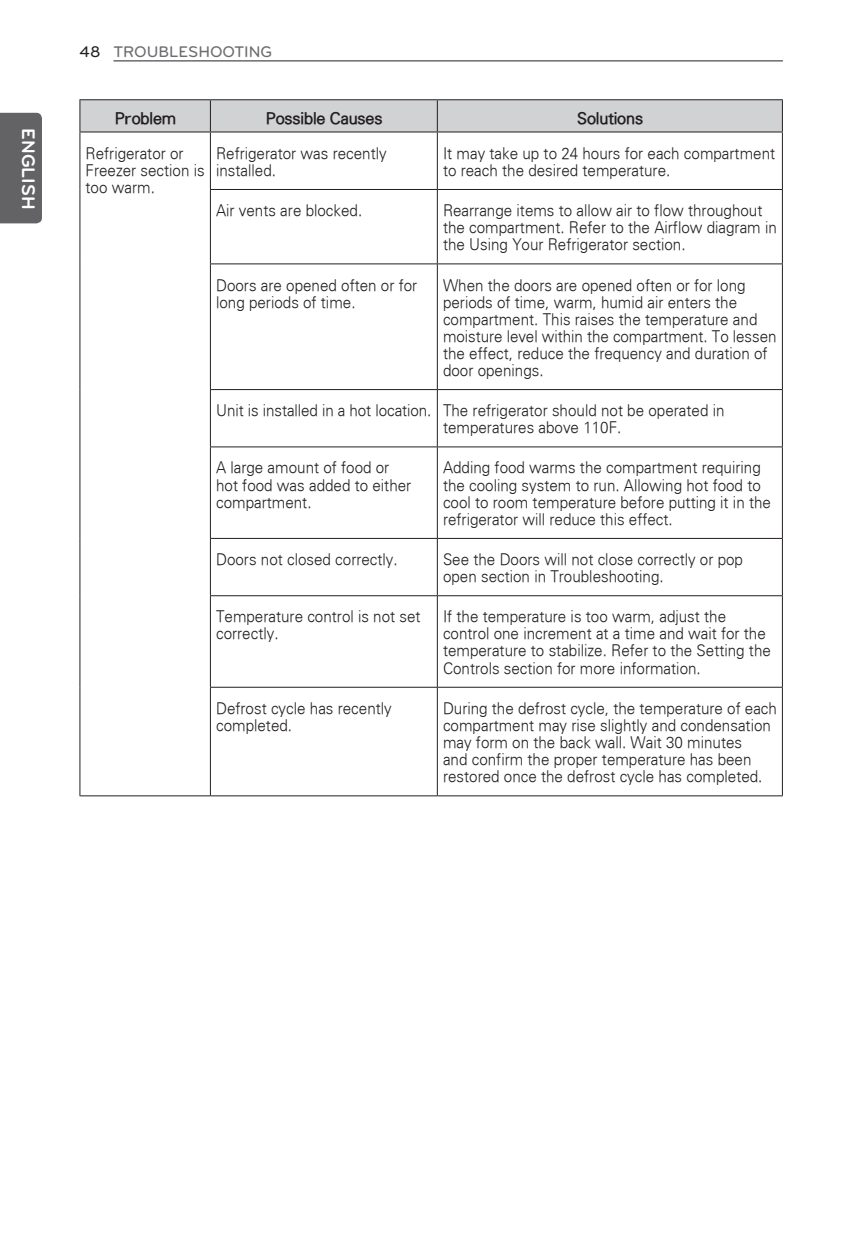
<style>
.page{position:relative;width:851px;height:1248px;background:#fff}
.page>*{position:absolute;margin:0;border:0;box-sizing:border-box;transform-origin:0 0}
.t1{font:700 19px "Bryant LG";color:#fff}
.t2{font:300 16px/17px "Univers";color:#231f20;scale:.95 1}
.t3{font:300 16px "Univers";color:#231f20}
.t4{font:500 16px "Bryant LG";color:#6c6d70}
.s1{color:#231f20}
</style>
<div class="page">
<hr style="left:113px;top:61px;width:669px;height:1px;background:#231f20">
<div style="left:0;top:113px;width:42px;height:110px;background:#636366"></div>
<div style="left:80px;top:100px;width:701px;height:31px;background:#d1d2d4"></div>
<hr style="left:79px;top:99px;width:131px;height:1px;background:#231f20">
<hr style="left:79px;top:100px;width:1px;height:31px;background:#231f20">
<hr style="left:210px;top:99px;width:227px;height:1px;background:#231f20">
<hr style="left:210px;top:100px;width:1px;height:31px;background:#231f20">
<hr style="left:437px;top:99px;width:345px;height:1px;background:#231f20">
<hr style="left:437px;top:100px;width:1px;height:31px;background:#231f20">
<hr style="left:781px;top:100px;width:1px;height:31px;background:#231f20">
<hr style="left:79px;top:131px;width:131px;height:1px;background:#231f20">
<hr style="left:210px;top:131px;width:227px;height:1px;background:#231f20">
<hr style="left:437px;top:131px;width:345px;height:1px;background:#231f20">
<hr style="left:80px;top:132px;width:1px;height:57px;background:#231f20">
<hr style="left:80px;top:189px;width:1px;height:75px;background:#231f20">
<hr style="left:80px;top:264px;width:1px;height:125px;background:#231f20">
<hr style="left:80px;top:389px;width:1px;height:58px;background:#231f20">
<hr style="left:80px;top:447px;width:1px;height:91px;background:#231f20">
<hr style="left:80px;top:538px;width:1px;height:57px;background:#231f20">
<hr style="left:80px;top:595px;width:1px;height:92px;background:#231f20">
<hr style="left:80px;top:687px;width:1px;height:108px;background:#231f20">
<hr style="left:210px;top:132px;width:1px;height:57px;background:#231f20">
<hr style="left:437px;top:132px;width:1px;height:57px;background:#231f20">
<hr style="left:782px;top:132px;width:1px;height:57px;background:#231f20">
<hr style="left:210px;top:189px;width:227px;height:1px;background:#231f20">
<hr style="left:210px;top:190px;width:1px;height:73px;background:#231f20">
<hr style="left:437px;top:189px;width:345px;height:1px;background:#231f20">
<hr style="left:437px;top:190px;width:1px;height:73px;background:#231f20">
<hr style="left:782px;top:190px;width:1px;height:73px;background:#231f20">
<hr style="left:210px;top:263px;width:227px;height:1px;background:#231f20">
<hr style="left:210px;top:264px;width:1px;height:125px;background:#231f20">
<hr style="left:437px;top:263px;width:345px;height:1px;background:#231f20">
<hr style="left:437px;top:264px;width:1px;height:125px;background:#231f20">
<hr style="left:782px;top:264px;width:1px;height:125px;background:#231f20">
<hr style="left:210px;top:389px;width:227px;height:1px;background:#231f20">
<hr style="left:210px;top:390px;width:1px;height:56px;background:#231f20">
<hr style="left:437px;top:389px;width:345px;height:1px;background:#231f20">
<hr style="left:437px;top:390px;width:1px;height:56px;background:#231f20">
<hr style="left:782px;top:390px;width:1px;height:56px;background:#231f20">
<hr style="left:210px;top:446px;width:227px;height:1px;background:#231f20">
<hr style="left:210px;top:447px;width:1px;height:91px;background:#231f20">
<hr style="left:437px;top:446px;width:345px;height:1px;background:#231f20">
<hr style="left:437px;top:447px;width:1px;height:91px;background:#231f20">
<hr style="left:782px;top:447px;width:1px;height:91px;background:#231f20">
<hr style="left:210px;top:538px;width:227px;height:1px;background:#231f20">
<hr style="left:210px;top:538px;width:1px;height:57px;background:#231f20">
<hr style="left:437px;top:538px;width:345px;height:1px;background:#231f20">
<hr style="left:437px;top:538px;width:1px;height:57px;background:#231f20">
<hr style="left:782px;top:538px;width:1px;height:57px;background:#231f20">
<hr style="left:210px;top:595px;width:227px;height:1px;background:#231f20">
<hr style="left:210px;top:596px;width:1px;height:90px;background:#231f20">
<hr style="left:437px;top:595px;width:345px;height:1px;background:#231f20">
<hr style="left:437px;top:596px;width:1px;height:90px;background:#231f20">
<hr style="left:782px;top:596px;width:1px;height:90px;background:#231f20">
<hr style="left:210px;top:686px;width:227px;height:1px;background:#231f20">
<hr style="left:210px;top:687px;width:1px;height:108px;background:#231f20">
<hr style="left:437px;top:686px;width:345px;height:1px;background:#231f20">
<hr style="left:437px;top:687px;width:1px;height:108px;background:#231f20">
<hr style="left:782px;top:687px;width:1px;height:108px;background:#231f20">
<hr style="left:80px;top:795px;width:130px;height:1px;background:#231f20">
<hr style="left:210px;top:795px;width:227px;height:1px;background:#231f20">
<hr style="left:437px;top:795px;width:345px;height:1px;background:#231f20">
<p class="t1" style="left:40px;top:128px;width:82px;rotate:90deg">ENGLISH</p>
<p class="t4" style="left:79px;top:42px;width:194px"><span class="s1">48</span> TROUBLESHOOTING</p>
<p class="t3" style="left:114px;top:108px;width:63px">Problem</p>
<p class="t3" style="left:265px;top:108px;width:118px">Possible Causes</p>
<p class="t3" style="left:577px;top:108px;width:67px">Solutions</p>
<p class="t2" style="left:86px;top:144px;width:127px">Refrigerator or<br>Freezer section is too warm.</p>
<p class="t2" style="left:216px;top:144px;width:181px">Refrigerator was recently installed.</p>
<p class="t2" style="left:443px;top:144px;width:351px">It may take up to 24 hours for each compartment to reach the desired temperature.</p>
<p class="t2" style="left:216px;top:201px;width:155px">Air vents are blocked.</p>
<p class="t2" style="left:443px;top:201px;width:353px">Rearrange items to allow air to flow throughout the compartment. Refer to the Airflow diagram in the Using Your Refrigerator section.</p>
<p class="t2" style="left:216px;top:276px;width:213px">Doors are opened often or for long periods of time.</p>
<p class="t2" style="left:443px;top:276px;width:352px">When the doors are opened often or for long periods of time, warm, humid air enters the compartment. This raises the temperature and moisture level within the compartment. To lessen the effect, reduce the frequency and duration of door openings.</p>
<p class="t2" style="left:443px;top:401px;width:298px;text-indent:-227px">Unit is installed in a hot location. The refrigerator should not be operated in temperatures above 110F.</p>
<p class="t2" style="left:216px;top:459px;width:207px">A large amount of food or hot food was added to either compartment.</p>
<p class="t2" style="left:443px;top:459px;width:346px">Adding food warms the compartment requiring the cooling system to run. Allowing hot food to cool to room temperature before putting it in the refrigerator will reduce this effect.</p>
<p class="t2" style="left:216px;top:550px;width:193px">Doors not closed correctly.</p>
<p class="t2" style="left:443px;top:550px;width:317px">See the Doors will not close correctly or pop open section in Troubleshooting.</p>
<p class="t2" style="left:216px;top:607px;width:217px">Temperature control is not set correctly.</p>
<p class="t2" style="left:443px;top:607px;width:346px">If the temperature is too warm, adjust the control one increment at a time and wait for the temperature to stabilize. Refer to the Setting the Controls section for more information.</p>
<p class="t2" style="left:216px;top:699px;width:186px">Defrost cycle has recently completed.</p>
<p class="t2" style="left:443px;top:699px;width:353px">During the defrost cycle, the temperature of each compartment may rise slightly and condensation may form on the back wall. Wait 30 minutes<br>and confirm the proper temperature has been restored once the defrost cycle has completed.</p>
</div>
